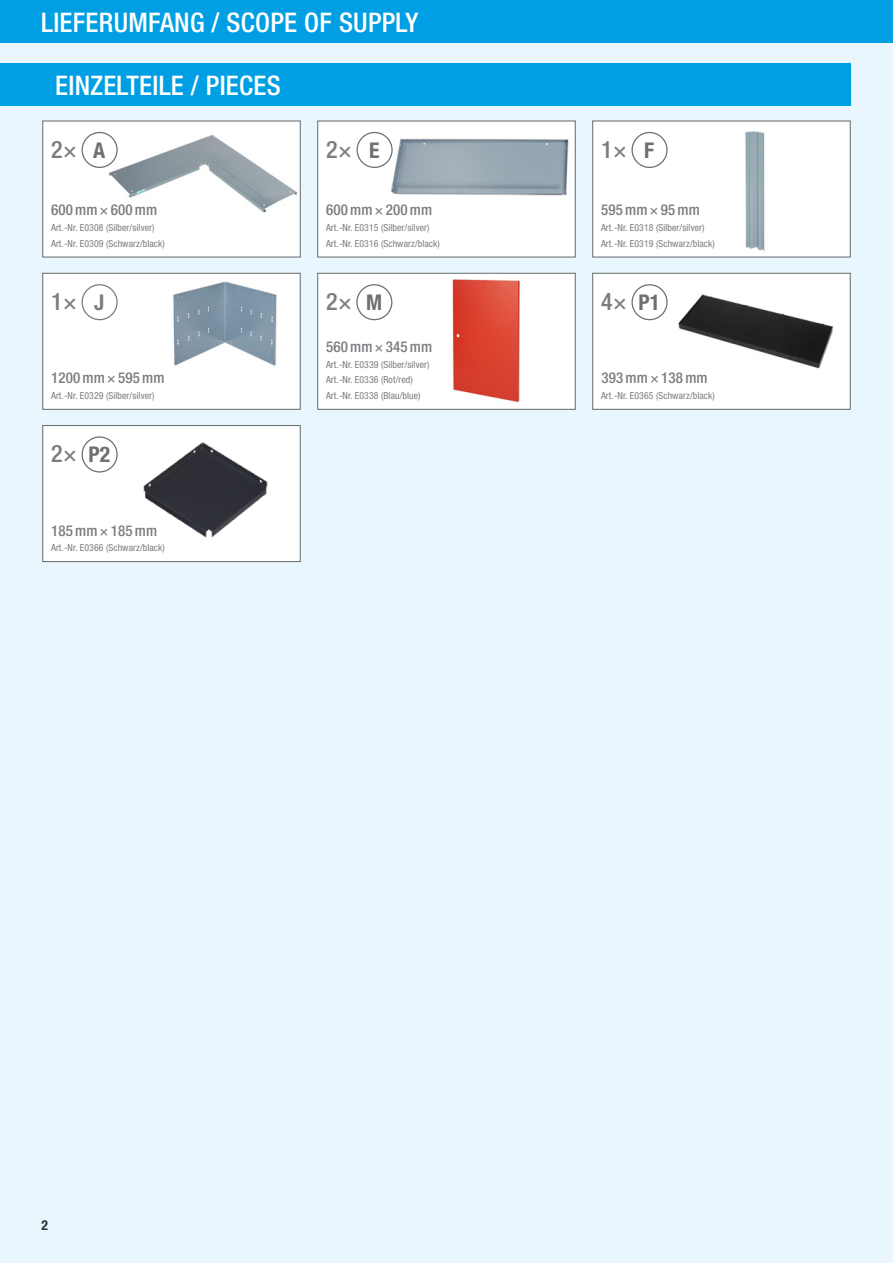
<style>
.page{position:relative;width:893px;height:1263px;background:#eaf6fe}
.page>*{position:absolute;margin:0;border:0;box-sizing:border-box;transform-origin:0 0}
.t1{font:500 condensed 27px "Helvetica Neue LT Std";letter-spacing:.01em;color:#fff}
.t2{font:500 condensed 24px "Helvetica Neue LT Std";color:#7a7d80}
.t3{font:700 condensed 21.6px "Helvetica Neue LT Std";color:#706f6f}
.t4{font:700 condensed 21.6px "Helvetica Neue LT Std";color:#7a7d80}
.t5{font:500 condensed 15px "Helvetica Neue LT Std";letter-spacing:.01em;color:#7a7d80}
.t6{font:500 condensed 13.5px "Helvetica Neue LT Std";color:#373a3b}
.t7{font:condensed 9.75px/15.8px "Helvetica Neue LT Std";letter-spacing:.01em;color:#7a7d80}
.s1{font-weight:700;font-size:21.6px;color:#706f6f}
</style>
<div class="page">
<div style="left:0;top:0;width:893px;height:43px;background:#009fe3"></div>
<div style="left:0;top:63px;width:850px;height:42px;background:#009fe3"></div>
<div style="left:317px;top:121px;width:258px;height:136px;background:#fff"></div>
<div style="left:43px;top:121px;width:257px;height:136px;background:#fff"></div>
<img style="left:108px;top:134px;width:190px;height:79px">
<img style="left:389px;top:138px;width:180px;height:58px">
<div style="left:592px;top:121px;width:258px;height:136px;background:#fff"></div>
<img style="left:745px;top:131px;width:20px;height:120px">
<div style="left:317px;top:273px;width:258px;height:137px;background:#fff;border:1px solid #64686a"></div>
<img style="left:452px;top:279px;width:68px;height:124px">
<div style="left:43px;top:425px;width:257px;height:137px;background:#fff;border:1px solid #64686a"></div>
<div style="left:43px;top:273px;width:257px;height:137px;background:#fff;border:1px solid #64686a"></div>
<img style="left:173px;top:281px;width:104px;height:85px">
<div style="left:592px;top:273px;width:258px;height:136px;background:#fff;border:1px solid #64686a"></div>
<img style="left:678px;top:294px;width:155px;height:75px">
<img style="left:116px;top:442px;width:152px;height:96px">
<div style="left:82px;top:132px;width:35px;height:35px;background:#fff;border-radius:50%"></div>
<div style="left:82px;top:132px;width:36px;height:36px;border:1px solid #706f6f;border-radius:50%"></div>
<div style="left:82px;top:284px;width:36px;height:36px;border:1px solid #7a7d80;border-radius:50%"></div>
<div style="left:357px;top:132px;width:35px;height:35px;background:#fff;border-radius:50%"></div>
<div style="left:356px;top:132px;width:37px;height:36px;border:1px solid #706f6f;border-radius:50%"></div>
<div style="left:631px;top:132px;width:37px;height:36px;border:1px solid #706f6f;border-radius:50%"></div>
<div style="left:356px;top:284px;width:36px;height:36px;border:1px solid #706f6f;border-radius:50%"></div>
<div style="left:631px;top:284px;width:37px;height:36px;border:1px solid #706f6f;border-radius:50%"></div>
<div style="left:82px;top:436px;width:36px;height:36px;border:1px solid #706f6f;border-radius:50%"></div>
<h1 class="t1" style="left:41px;top:6px;width:379px">LIEFERUMFANG / SCOPE OF SUPPLY</h1>
<h1 class="t1" style="left:55px;top:69px;width:227px">EINZELTEILE / PIECES</h1>
<h2 class="t2" style="left:51px;top:135px;width:28px">2×</h2>
<h3 class="t3" style="left:369px;top:137px;width:12px">E</h3>
<h3 class="t3" style="left:644px;top:137px;width:12px">F</h3>
<h2 class="t2" style="left:326px;top:135px;width:28px">2×</h2>
<h2 class="t2" style="left:601px;top:135px;width:28px">1×</h2>
<h3 class="t3" style="left:93px;top:137px;width:14px">A</h3>
<h3 class="t5" style="left:51px;top:201px;width:108px">600mm×600mm</h3>
<p class="t7" style="left:51px;top:220px;width:115px">Art.-Nr. E0308 (Silber/silver)<br>Art.-Nr. E0309 (Schwarz/black)</p>
<h2 class="t2" style="left:51px;top:287px;width:28px">1×</h2>
<h3 class="t4" style="left:94px;top:289px;width:12px">J</h3>
<h3 class="t5" style="left:51px;top:369px;width:115px">1200mm×595mm</h3>
<p class="t7" style="left:51px;top:388px;width:105px">Art.-Nr. E0329 (Silber/silver)</p>
<h2 class="t2" style="left:51px;top:439px;width:61px">2× <span class="s1">P2</span></h2>
<h3 class="t5" style="left:51px;top:521px;width:108px">185mm×185mm</h3>
<p class="t7" style="left:51px;top:540px;width:115px">Art.-Nr. E0366 (Schwarz/black)</p>
<h3 class="t5" style="left:326px;top:201px;width:108px">600mm×200mm</h3>
<h3 class="t5" style="left:601px;top:201px;width:100px">595mm×95mm</h3>
<p class="t7" style="left:326px;top:220px;width:115px">Art.-Nr. E0315 (Silber/silver)<br>Art.-Nr. E0316 (Schwarz/black)</p>
<p class="t7" style="left:601px;top:220px;width:115px">Art.-Nr. E0318 (Silber/silver)<br>Art.-Nr. E0319 (Schwarz/black)</p>
<h2 class="t2" style="left:326px;top:287px;width:58px">2× <span class="s1">M</span></h2>
<h2 class="t2" style="left:601px;top:287px;width:61px">4× <span class="s1">P1</span></h2>
<h3 class="t5" style="left:326px;top:337px;width:108px">560mm×345mm</h3>
<p class="t7" style="left:326px;top:356px;width:105px">Art.-Nr. E0339 (Silber/silver)<br>Art.-Nr. E0336 (Rot/red)<br>Art.-Nr. E0338 (Blau/blue)</p>
<h3 class="t5" style="left:601px;top:369px;width:108px">393mm×138mm</h3>
<p class="t7" style="left:601px;top:388px;width:115px">Art.-Nr. E0365 (Schwarz/black)</p>
<h3 class="t6" style="left:41px;top:1217px;width:8px">2</h3>
</div>
